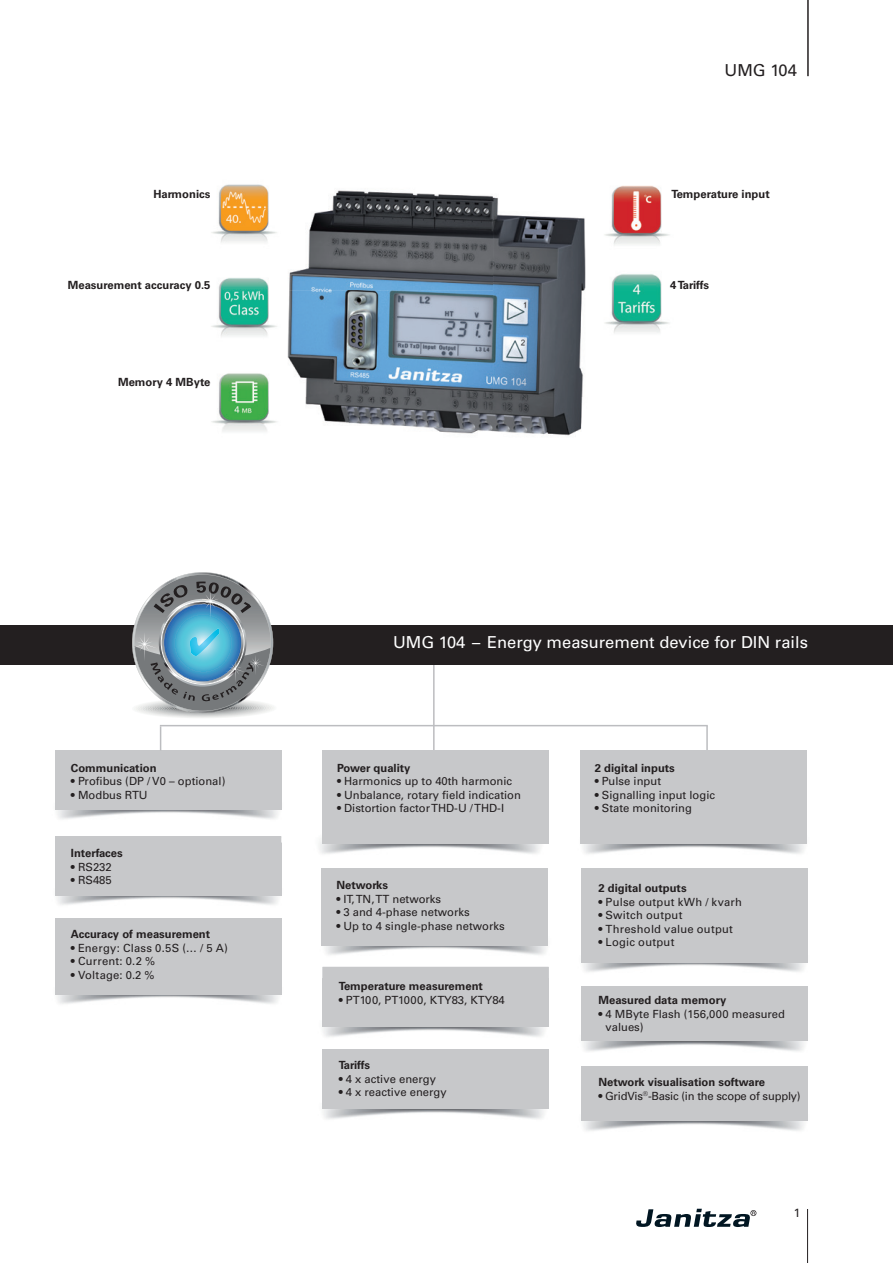
<style>
.page{position:relative;width:893px;height:1263px;background:#fff}
.page>*{position:absolute;margin:0;border:0;box-sizing:border-box;transform-origin:0 0}
.t1{font:16.5px "Univers LT Std";color:#fff}
.t2{font:16.5px "Univers LT Std";color:#231f20}
.t3{font:12px "Univers LT Std";color:#231f20}
.t4{font:11.25px/13.5px "Univers LT Std";color:#231f20}
.t5{font:700 11.25px "Univers LT Std";color:#231f20}
.t6{font:11.25px "Univers LT Std";letter-spacing:.02em;color:#231f20}
.t7{font:11.25px "Univers LT Std";letter-spacing:-.02em;color:#231f20}
.t8{font:11.25px "Univers LT Std";letter-spacing:.025em;color:#231f20}
</style>
<div class="page">
<svg style="left:636px;top:1209px;width:120px;height:18px"></svg>
<hr style="left:807px;top:1209px;width:1px;height:54px;background:#231f20">
<hr style="left:807px;top:0;width:2px;height:76px;background:#231f20">
<hr style="left:433px;top:652px;width:2px;height:99px;background:#bcbdc0">
<div style="left:0;top:625px;width:893px;height:40px;background:#231f20"></div>
<img style="left:211px;top:184px;width:66px;height:59px">
<img style="left:211px;top:278px;width:66px;height:59px">
<img style="left:211px;top:373px;width:66px;height:59px">
<div style="left:323px;top:967px;width:226px;height:59px;background:#c7c8ca"></div>
<div style="left:582px;top:869px;width:226px;height:93px;background:#c7c8ca"></div>
<div style="left:55px;top:836px;width:226px;height:59px;background:#c7c8ca"></div>
<div style="left:55px;top:751px;width:226px;height:59px;background:#c7c8ca"></div>
<div style="left:55px;top:918px;width:226px;height:77px;background:#c7c8ca"></div>
<div style="left:322px;top:869px;width:226px;height:76px;background:#c7c8ca"></div>
<div style="left:322px;top:751px;width:226px;height:93px;background:#c7c8ca"></div>
<svg style="left:160px;top:726px;width:1px;height:25px"></svg>
<hr style="left:706px;top:726px;width:2px;height:26px;background:#bcbdc0">
<hr style="left:160px;top:725px;width:548px;height:1px;background:#bcbdc0">
<img style="left:604px;top:185px;width:66px;height:148px">
<div style="left:580px;top:751px;width:226px;height:93px;background:#c7c8ca"></div>
<img style="left:287px;top:190px;width:299px;height:246px">
<div style="left:582px;top:986px;width:226px;height:55px;background:#c7c8ca"></div>
<div style="left:582px;top:1066px;width:226px;height:54px;background:#c7c8ca"></div>
<div style="left:322px;top:1049px;width:226px;height:59px;background:#c7c8ca"></div>
<svg style="left:132px;top:572px;width:142px;height:146px"></svg>
<p class="t5" style="left:153px;top:187px;width:59px">Harmonics</p>
<p class="t5" style="left:68px;top:278px;width:144px">Measurement accuracy 0.5</p>
<p class="t5" style="left:118px;top:376px;width:94px">Memory 4 MByte</p>
<p class="t5" style="left:71px;top:761px;width:87px">Communication</p>
<p class="t4" style="left:71px;top:775px;width:156px">• Profibus (DP / V0 – optional)</p>
<p class="t4" style="left:71px;top:788px;width:78px">• Modbus RTU</p>
<p class="t5" style="left:71px;top:847px;width:53px">Interfaces</p>
<p class="t4" style="left:71px;top:860px;width:42px">• RS232</p>
<p class="t4" style="left:71px;top:874px;width:42px">• RS485</p>
<p class="t5" style="left:71px;top:928px;width:141px">Accuracy of measurement</p>
<p class="t6" style="left:71px;top:941px;width:158px">• Energy: Class 0.5S (… / 5 A)</p>
<p class="t6" style="left:71px;top:955px;width:86px">• Current: 0.2 %</p>
<p class="t6" style="left:71px;top:968px;width:85px">• Voltage: 0.2 %</p>
<h1 class="t2" style="left:724px;top:60px;width:74px">UMG 104</h1>
<p class="t5" style="left:671px;top:187px;width:100px">Temperature input</p>
<p class="t5" style="left:670px;top:278px;width:41px">4 Tariffs</p>
<h1 class="t1" style="left:393px;top:632px;width:416px">UMG 104 – Energy measurement device for DIN rails</h1>
<p class="t5" style="left:337px;top:761px;width:75px">Power quality</p>
<p class="t4" style="left:337px;top:775px;width:177px">• Harmonics up to 40th harmonic</p>
<p class="t4" style="left:337px;top:788px;width:185px">• Unbalance, rotary field indication</p>
<p class="t4" style="left:337px;top:802px;width:169px">• Distortion factor THD-U / THD-I</p>
<p class="t5" style="left:336px;top:879px;width:53px">Networks</p>
<p class="t4" style="left:336px;top:892px;width:106px">• IT, TN, TT networks</p>
<p class="t4" style="left:336px;top:905px;width:135px">• 3 and 4-phase networks</p>
<p class="t4" style="left:336px;top:919px;width:170px">• Up to 4 single-phase networks</p>
<p class="t5" style="left:339px;top:979px;width:146px">Temperature measurement</p>
<p class="t4" style="left:339px;top:993px;width:168px">• PT100, PT1000, KTY83, KTY84</p>
<p class="t5" style="left:339px;top:1058px;width:33px">Tariffs</p>
<p class="t4" style="left:339px;top:1072px;width:99px">• 4 x active energy</p>
<p class="t4" style="left:339px;top:1085px;width:109px">• 4 x reactive energy</p>
<p class="t5" style="left:595px;top:761px;width:82px">2 digital inputs</p>
<p class="t4" style="left:595px;top:775px;width:68px">• Pulse input</p>
<p class="t4" style="left:595px;top:788px;width:122px">• Signalling input logic</p>
<p class="t4" style="left:595px;top:802px;width:99px">• State monitoring</p>
<p class="t5" style="left:598px;top:882px;width:90px">2 digital outputs</p>
<p class="t8" style="left:598px;top:895px;width:145px">• Pulse output kWh / kvarh</p>
<p class="t8" style="left:598px;top:909px;width:85px">• Switch output</p>
<p class="t6" style="left:598px;top:922px;width:136px">• Threshold value output</p>
<p class="t6" style="left:598px;top:936px;width:78px">• Logic output</p>
<p class="t5" style="left:598px;top:993px;width:129px">Measured data memory</p>
<p class="t4" style="left:605px;top:1007px;width:181px;text-indent:-7px">• 4 MByte Flash (156,000 measured values)</p>
<p class="t5" style="left:598px;top:1075px;width:168px">Network visualisation software</p>
<p class="t7" style="left:598px;top:1089px;width:204px">• GridVis<sup>®</sup>-Basic (in the scope of supply)</p>
<p class="t3" style="left:794px;top:1205px;width:8px">1</p>
</div>
